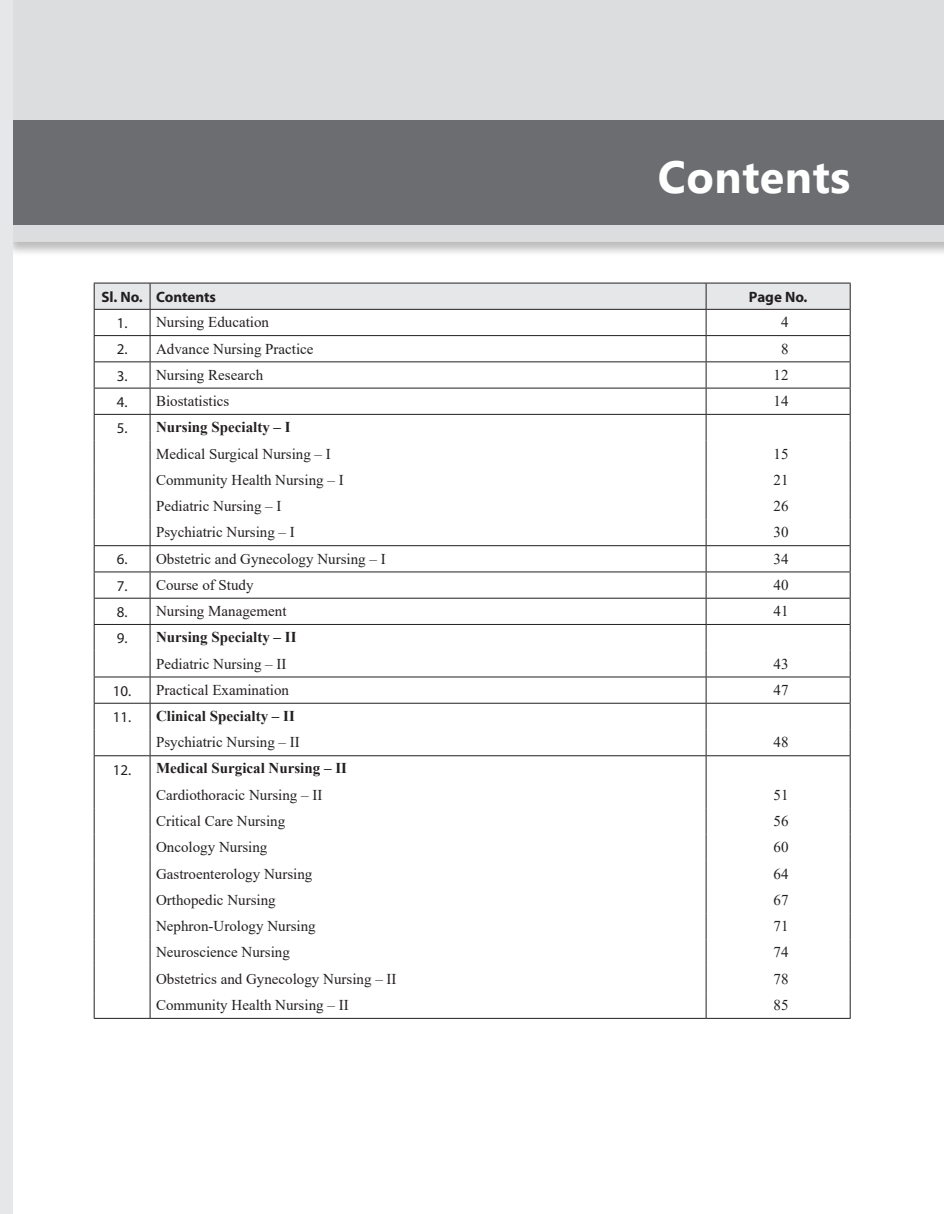
<style>
.page{position:relative;width:944px;height:1214px;background:#fff}
.page>*{position:absolute;margin:0;border:0;box-sizing:border-box;transform-origin:0 0}
.t1{font:700 45px "Gisha";letter-spacing:.01em;color:#fff}
.Body_text{font:15px "Times New Roman";color:#231f20}
.Body_text-2{font:700 15px "Times New Roman";color:#231f20}
.Text-1{font:15px "Myriad Pro";color:#231f20}
.Text-1-2{font:700 15px "Myriad Pro";letter-spacing:-.005em;color:#231f20}
</style>
<div class="page">
<div style="left:5px;top:0;width:939px;height:257px;background:#231f20;opacity:.3"></div>
<div style="left:13px;top:0;width:931px;height:242px;background:#dcdddf"></div>
<div style="left:13px;top:120px;width:931px;height:105px;background:#6c6d70"></div>
<svg style="left:94px;top:283px;width:756px;height:735px"></svg>
<hr style="left:94px;top:309px;width:56px;height:1px;background:#231f20">
<hr style="left:94px;top:335px;width:56px;height:1px;background:#231f20">
<hr style="left:94px;top:361px;width:56px;height:1px;background:#231f20">
<hr style="left:94px;top:388px;width:56px;height:1px;background:#231f20">
<hr style="left:94px;top:414px;width:56px;height:1px;background:#231f20">
<hr style="left:94px;top:545px;width:56px;height:1px;background:#231f20">
<hr style="left:94px;top:571px;width:56px;height:1px;background:#231f20">
<hr style="left:94px;top:598px;width:56px;height:1px;background:#231f20">
<hr style="left:94px;top:624px;width:56px;height:1px;background:#231f20">
<hr style="left:94px;top:676px;width:56px;height:1px;background:#231f20">
<hr style="left:94px;top:703px;width:56px;height:1px;background:#231f20">
<hr style="left:94px;top:755px;width:56px;height:1px;background:#231f20">
<hr style="left:94px;top:1018px;width:56px;height:1px;background:#231f20">
<hr style="left:150px;top:309px;width:556px;height:1px;background:#231f20">
<hr style="left:150px;top:335px;width:556px;height:1px;background:#231f20">
<hr style="left:150px;top:361px;width:556px;height:1px;background:#231f20">
<hr style="left:150px;top:388px;width:556px;height:1px;background:#231f20">
<hr style="left:150px;top:414px;width:556px;height:1px;background:#231f20">
<hr style="left:150px;top:545px;width:556px;height:1px;background:#231f20">
<hr style="left:150px;top:571px;width:556px;height:1px;background:#231f20">
<hr style="left:150px;top:598px;width:556px;height:1px;background:#231f20">
<hr style="left:150px;top:624px;width:556px;height:1px;background:#231f20">
<hr style="left:150px;top:676px;width:556px;height:1px;background:#231f20">
<hr style="left:150px;top:703px;width:556px;height:1px;background:#231f20">
<hr style="left:150px;top:755px;width:556px;height:1px;background:#231f20">
<hr style="left:150px;top:1018px;width:556px;height:1px;background:#231f20">
<hr style="left:706px;top:309px;width:144px;height:1px;background:#231f20">
<hr style="left:706px;top:335px;width:144px;height:1px;background:#231f20">
<hr style="left:706px;top:361px;width:144px;height:1px;background:#231f20">
<hr style="left:706px;top:388px;width:144px;height:1px;background:#231f20">
<hr style="left:706px;top:414px;width:144px;height:1px;background:#231f20">
<hr style="left:706px;top:545px;width:144px;height:1px;background:#231f20">
<hr style="left:706px;top:571px;width:144px;height:1px;background:#231f20">
<hr style="left:706px;top:598px;width:144px;height:1px;background:#231f20">
<hr style="left:706px;top:624px;width:144px;height:1px;background:#231f20">
<hr style="left:706px;top:676px;width:144px;height:1px;background:#231f20">
<hr style="left:706px;top:703px;width:144px;height:1px;background:#231f20">
<hr style="left:706px;top:755px;width:144px;height:1px;background:#231f20">
<hr style="left:706px;top:1018px;width:144px;height:1px;background:#231f20">
<div style="left:0;top:0;width:13px;height:1214px;background:#e6e7e9"></div>
<p class="t1" style="left:658px;top:151px;width:194px">Contents</p>
<p class="Text-1-2" style="left:101px;top:287px;width:43px">Sl. No.</p>
<p class="Text-1-2" style="left:156px;top:287px;width:62px">Contents</p>
<p class="Text-1-2" style="left:749px;top:287px;width:60px">Page No.</p>
<p class="Text-1" style="left:117px;top:314px;width:12px">1.</p>
<p class="Body_text" style="left:156px;top:312px;width:114px">Nursing Education</p>
<p class="Body_text" style="left:781px;top:312px;width:9px">4</p>
<p class="Text-1" style="left:117px;top:340px;width:12px">2.</p>
<p class="Body_text" style="left:156px;top:338px;width:159px">Advance Nursing Practice</p>
<p class="Body_text" style="left:781px;top:338px;width:9px">8</p>
<p class="Text-1" style="left:117px;top:366px;width:12px">3.</p>
<p class="Body_text" style="left:156px;top:364px;width:109px">Nursing Research</p>
<p class="Body_text" style="left:773px;top:364px;width:16px">12</p>
<p class="Text-1" style="left:117px;top:392px;width:12px">4.</p>
<p class="Body_text" style="left:156px;top:390px;width:75px">Biostatistics</p>
<p class="Body_text" style="left:773px;top:390px;width:16px">14</p>
<p class="Text-1" style="left:117px;top:419px;width:12px">5.</p>
<p class="Body_text-2" style="left:156px;top:416px;width:136px">Nursing Specialty – I</p>
<p class="Body_text" style="left:156px;top:443px;width:176px">Medical Surgical Nursing – I</p>
<p class="Body_text" style="left:773px;top:443px;width:16px">15</p>
<p class="Body_text" style="left:156px;top:469px;width:189px">Community Health Nursing – I</p>
<p class="Body_text" style="left:773px;top:469px;width:16px">21</p>
<p class="Body_text" style="left:156px;top:495px;width:127px">Pediatric Nursing – I</p>
<p class="Body_text" style="left:773px;top:495px;width:16px">26</p>
<p class="Body_text" style="left:156px;top:522px;width:140px">Psychiatric Nursing – I</p>
<p class="Body_text" style="left:773px;top:522px;width:16px">30</p>
<p class="Text-1" style="left:117px;top:550px;width:12px">6.</p>
<p class="Body_text" style="left:156px;top:548px;width:231px">Obstetric and Gynecology Nursing – I</p>
<p class="Body_text" style="left:773px;top:548px;width:16px">34</p>
<p class="Text-1" style="left:117px;top:576px;width:12px">7.</p>
<p class="Body_text" style="left:156px;top:574px;width:99px">Course of Study</p>
<p class="Body_text" style="left:773px;top:574px;width:16px">40</p>
<p class="Text-1" style="left:117px;top:602px;width:12px">8.</p>
<p class="Body_text" style="left:156px;top:600px;width:132px">Nursing Management</p>
<p class="Body_text" style="left:773px;top:600px;width:16px">41</p>
<p class="Text-1" style="left:117px;top:629px;width:12px">9.</p>
<p class="Body_text-2" style="left:156px;top:626px;width:142px">Nursing Specialty – II</p>
<p class="Body_text" style="left:156px;top:653px;width:132px">Pediatric Nursing – II</p>
<p class="Body_text" style="left:773px;top:653px;width:16px">43</p>
<p class="Text-1" style="left:113px;top:681px;width:20px">10.</p>
<p class="Body_text" style="left:156px;top:679px;width:134px">Practical Examination</p>
<p class="Body_text" style="left:773px;top:679px;width:16px">47</p>
<p class="Text-1" style="left:113px;top:707px;width:20px">11.</p>
<p class="Body_text-2" style="left:156px;top:705px;width:140px">Clinical Specialty – II</p>
<p class="Body_text" style="left:156px;top:732px;width:145px">Psychiatric Nursing – II</p>
<p class="Body_text" style="left:773px;top:732px;width:16px">48</p>
<p class="Text-1" style="left:113px;top:760px;width:20px">12.</p>
<p class="Body_text-2" style="left:156px;top:757px;width:192px">Medical Surgical Nursing – II</p>
<p class="Body_text" style="left:156px;top:784px;width:168px">Cardiothoracic Nursing – II</p>
<p class="Body_text" style="left:773px;top:784px;width:16px">51</p>
<p class="Body_text" style="left:156px;top:810px;width:131px">Critical Care Nursing</p>
<p class="Body_text" style="left:773px;top:810px;width:16px">56</p>
<p class="Body_text" style="left:156px;top:837px;width:113px">Oncology Nursing</p>
<p class="Body_text" style="left:773px;top:837px;width:16px">60</p>
<p class="Body_text" style="left:156px;top:863px;width:158px">Gastroenterology Nursing</p>
<p class="Body_text" style="left:773px;top:863px;width:16px">64</p>
<p class="Body_text" style="left:156px;top:889px;width:121px">Orthopedic Nursing</p>
<p class="Body_text" style="left:773px;top:889px;width:16px">67</p>
<p class="Body_text" style="left:156px;top:915px;width:161px">Nephron-Urology Nursing</p>
<p class="Body_text" style="left:773px;top:915px;width:16px">71</p>
<p class="Body_text" style="left:156px;top:942px;width:135px">Neuroscience Nursing</p>
<p class="Body_text" style="left:773px;top:942px;width:16px">74</p>
<p class="Body_text" style="left:156px;top:968px;width:242px">Obstetrics and Gynecology Nursing – II</p>
<p class="Body_text" style="left:773px;top:968px;width:16px">78</p>
<p class="Body_text" style="left:156px;top:994px;width:194px">Community Health Nursing – II</p>
<p class="Body_text" style="left:773px;top:994px;width:16px">85</p>
</div>
